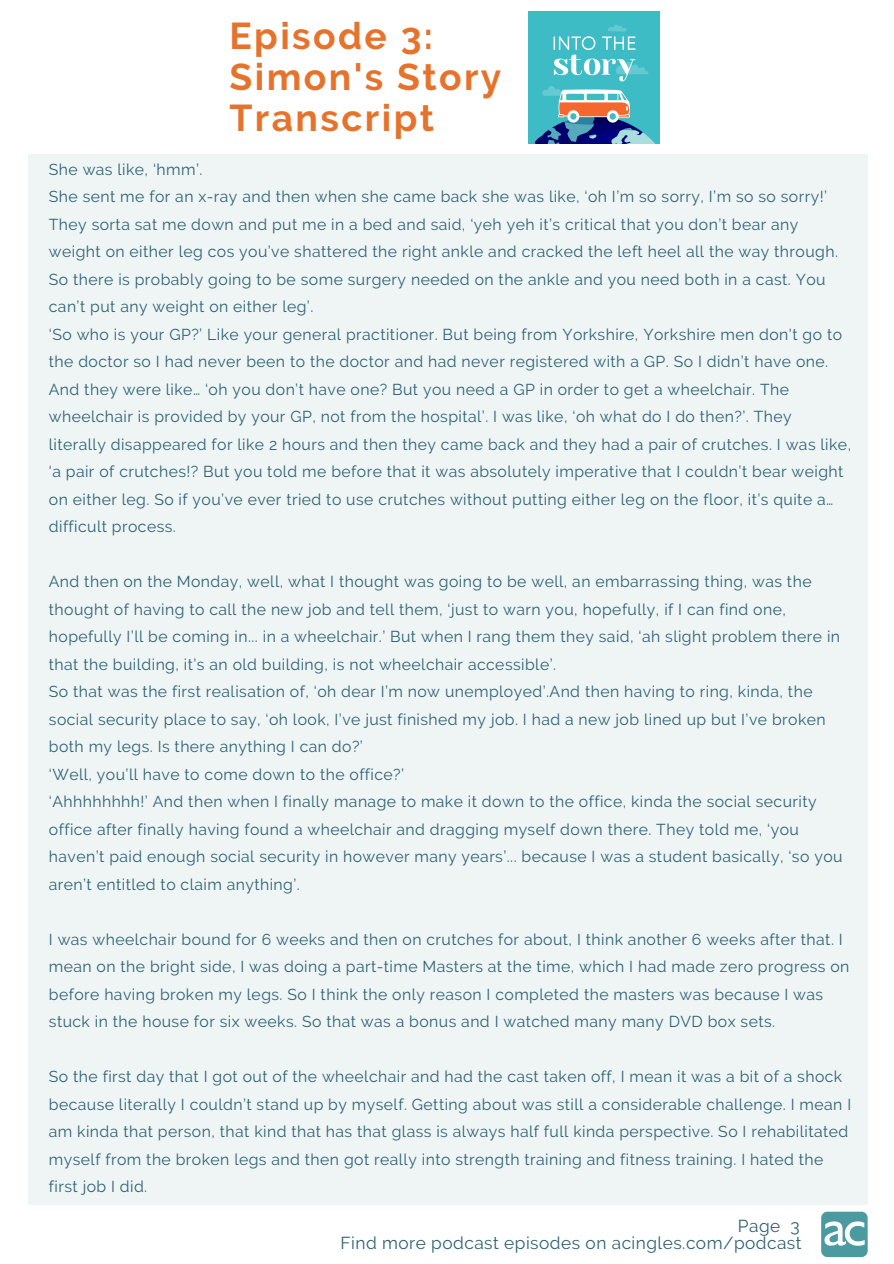
<style>
.page{position:relative;width:894px;height:1264px;background:#fff}
.page>*{position:absolute;margin:0;border:0;box-sizing:border-box;transform-origin:0 0}
.t1{font:700 37.2px/41.2px "Raleway";letter-spacing:.065em;color:#e6732c}
.t2{font:17.25px/16.4px "Raleway";letter-spacing:.03em;color:#2e6173;text-align:right}
.t3{font:15.75px/27.5px "Raleway";letter-spacing:.03em;color:#2e6173}
</style>
<div class="page">
<img style="left:771px;top:1204px;width:97px;height:54px">
<img style="left:528px;top:12px;width:131px;height:131px">
<div style="left:28px;top:154px;width:840px;height:1050px;background:#eff5f5"></div>
<h1 class="t1" style="left:229px;top:15px;width:273px">Episode 3:<br>Simon's Story<br>Transcript</h1>
<p class="t3" style="left:49px;top:155px;width:803px">She was like, ‘hmm’.<br>She sent me for an x-ray and then when she came back she was like, ‘oh I’m so sorry, I’m so so sorry!’ They sorta sat me down and put me in a bed and said, ‘yeh yeh it’s critical that you don’t bear any weight on either leg cos you’ve shattered the right ankle and cracked the left heel all the way through.<br>So there is probably going to be some surgery needed on the ankle and you need both in a cast. You can’t put any weight on either leg’.<br>‘So who is your GP?’ Like your general practitioner. But being from Yorkshire, Yorkshire men don't go to the doctor so I had never been to the doctor and had never registered with a GP. So I didn’t have one.<br>And they were like… ‘oh you don’t have one? But you need a GP in order to get a wheelchair. The wheelchair is provided by your GP, not from the hospital’. I was like, ‘oh what do I do then?’. They literally disappeared for like 2 hours and then they came back and they had a pair of crutches. I was like, ‘a pair of crutches!? But you told me before that it was absolutely imperative that I couldn’t bear weight on either leg. So if you’ve ever tried to use crutches without putting either leg on the floor, it’s quite a… difficult process.</p>
<p class="t3" style="left:49px;top:568px;width:795px">And then on the Monday, well, what I thought was going to be well, an embarrassing thing, was the thought of having to call the new job and tell them, ‘just to warn you, hopefully, if I can find one, hopefully I’ll be coming in... in a wheelchair.’ But when I rang them they said, ‘ah slight problem there in that the building, it’s an old building, is not wheelchair accessible’.<br>So that was the first realisation of, ‘oh dear I’m now unemployed’.And then having to ring, kinda, the social security place to say, ‘oh look, I’ve just finished my job. I had a new job lined up but I’ve broken both my legs. Is there anything I can do?’<br>‘Well, you’ll have to come down to the office?’<br>‘Ahhhhhhhh!’ And then when I finally manage to make it down to the office, kinda the social security office after finally having found a wheelchair and dragging myself down there. They told me, ‘you haven’t paid enough social security in however many years’... because I was a student basically, ‘so you aren’t entitled to claim anything’.</p>
<p class="t3" style="left:49px;top:925px;width:801px">I was wheelchair bound for 6 weeks and then on crutches for about, I think another 6 weeks after that. I mean on the bright side, I was doing a part-time Masters at the time, which I had made zero progress on before having broken my legs. So I think the only reason I completed the masters was because I was stuck in the house for six weeks. So that was a bonus and I watched many many DVD box sets.</p>
<p class="t3" style="left:49px;top:1062px;width:803px">So the first day that I got out of the wheelchair and had the cast taken off, I mean it was a bit of a shock because literally I couldn’t stand up by myself. Getting about was still a considerable challenge. I mean I am kinda that person, that kind that has that glass is always half full kinda perspective. So I rehabilitated myself from the broken legs and then got really into strength training and fitness training. I hated the first job I did.</p>
<p class="t2" style="left:340px;top:1218px;width:462px">Page 3<br>Find more podcast episodes on acingles.com/podcast</p>
</div>
